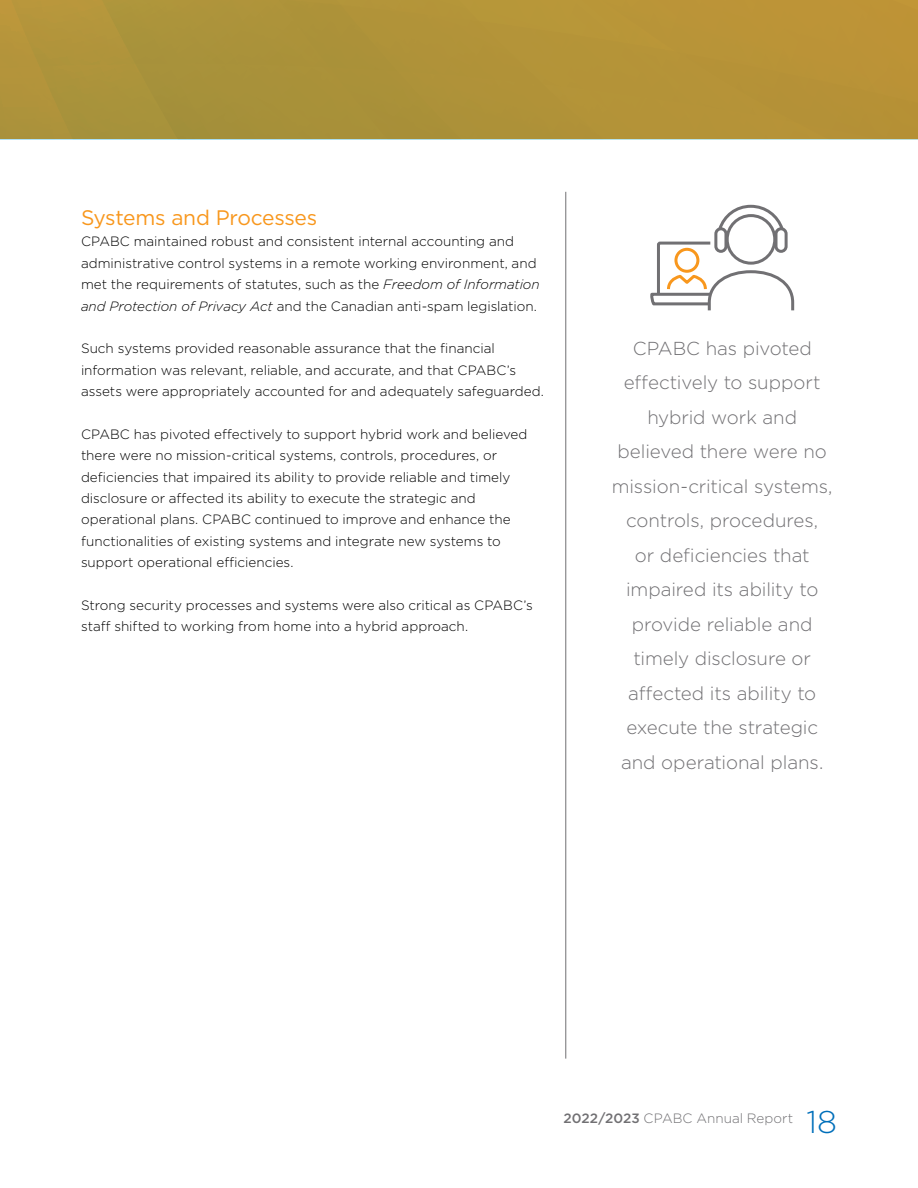
<style>
.page{position:relative;width:918px;height:1188px;background:#fff}
.page>*{position:absolute;margin:0;border:0;box-sizing:border-box;transform-origin:0 0}
.t1{font:300 31.5px "Gotham";color:#006fba}
.Subhead-Account{font:21px "Gotham";letter-spacing:-.015em;color:#f8971d}
.Sidebar_Sans_Body{font:300 18.75px/34.5px "Gotham";letter-spacing:-.005em;color:#717073;text-align:center}
.Body{font:300 13.5px/21.3px "Gotham";color:#000}
.t2{font:300 13.5px "Gotham";letter-spacing:.005em;color:#717073}
.s1{font-style:italic}
.s2{font-weight:500}
</style>
<div class="page">
<div style="left:0;top:0;width:918px;height:140px;background:#b29339"></div>
<hr style="left:565px;top:192px;width:1px;height:867px;background:#717073">
<svg style="left:650px;top:204px;width:145px;height:107px"></svg>
<p class="Subhead-Account" style="left:81px;top:204px;width:238px">Systems and Processes</p>
<p class="Body" style="left:81px;top:231px;width:460px">CPABC maintained robust and consistent internal accounting and administrative control systems in a remote working environment, and met the requirements of statutes, such as the <span class="s1">Freedom of Information and Protection of Privacy Act</span> and the Canadian anti-spam legislation.</p>
<p class="Body" style="left:81px;top:337px;width:462px">Such systems provided reasonable assurance that the financial information was relevant, reliable, and accurate, and that CPABC’s assets were appropriately accounted for and adequately safeguarded.</p>
<p class="Body" style="left:81px;top:423px;width:448px">CPABC has pivoted effectively to support hybrid work and believed there were no mission-critical systems, controls, procedures, or deficiencies that impaired its ability to provide reliable and timely disclosure or affected its ability to execute the strategic and operational plans. CPABC continued to improve and enhance the functionalities of existing systems and integrate new systems to support operational efficiencies.</p>
<p class="Body" style="left:81px;top:594px;width:453px">Strong security processes and systems were also critical as CPABC’s staff shifted to working from home into a hybrid approach.</p>
<p class="Sidebar_Sans_Body" style="left:612px;top:330px;width:222px">CPABC has pivoted effectively to support hybrid work and believed there were no mission-critical systems, controls, procedures,<br>or deficiencies that impaired its ability to provide reliable and timely disclosure or affected its ability to execute the strategic and operational plans.</p>
<p class="t2" style="left:564px;top:1109px;width:231px"><span class="s2">2022/2023</span> CPABC Annual Report</p>
<h1 class="t1" style="left:807px;top:1102px;width:32px">18</h1>
</div>
